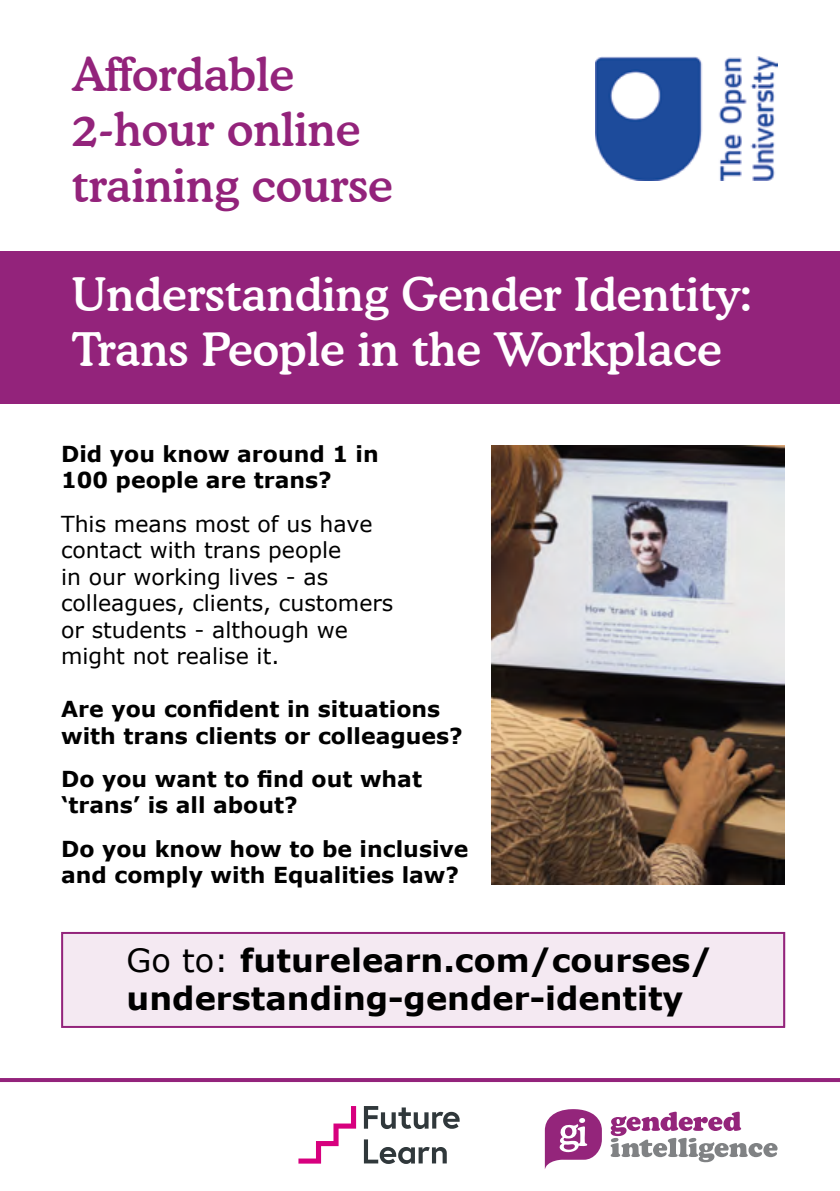
<style>
.page{position:relative;width:840px;height:1191px;background:#fff}
.page>*{position:absolute;margin:0;border:0;box-sizing:border-box;transform-origin:0 0}
.t1{font:500 46px/55.2px "Cooper BT";color:#fff}
.t2{font:500 46px/55.2px "Cooper BT";color:#93237b}
.t3{font:700 32px/38.4px "Verdana";color:#000}
.t4{font:700 22px/26.4px "Verdana";color:#000}
.t5{font:22px/26.4px "Verdana";color:#000}
.s1{font-weight:400}
</style>
<div class="page">
<div style="left:61px;top:932px;width:723px;height:94px;background:#f4e9f2"></div>
<div style="left:61px;top:932px;width:723px;height:96px;border:2px solid #93237b"></div>
<div style="left:0;top:251px;width:839px;height:152px;background:#93237b"></div>
<img style="left:595px;top:56px;width:182px;height:125px">
<svg style="left:364px;top:1106px;width:95px;height:23px"></svg>
<svg style="left:364px;top:1139px;width:82px;height:25px"></svg>
<svg style="left:298px;top:1106px;width:58px;height:57px"></svg>
<svg style="left:544px;top:1109px;width:57px;height:60px"></svg>
<svg style="left:610px;top:1111px;width:167px;height:51px"></svg>
<hr style="left:0;top:1078px;width:839px;height:4px;background:#93237b">
<img style="left:491px;top:445px;width:293px;height:439px">
<h1 class="t2" style="left:72px;top:47px;width:322px">Affordable<br>2-hour online training course</h1>
<h1 class="t1" style="left:71px;top:266px;width:682px">Understanding Gender Identity:<br>Trans People in the Workplace</h1>
<p class="t4" style="left:61px;top:441px;width:319px">Did you know around 1 in<br>100 people are trans?</p>
<p class="t5" style="left:61px;top:511px;width:333px">This means most of us have contact with trans people<br>in our working lives - as colleagues, clients, customers or students - although we might not realise it.</p>
<p class="t4" style="left:61px;top:696px;width:403px">Are you confident in situations with trans clients or colleagues?</p>
<p class="t4" style="left:61px;top:766px;width:362px">Do you want to find out what ‘trans’ is all about?</p>
<p class="t4" style="left:61px;top:836px;width:408px">Do you know how to be inclusive and comply with Equalities law?</p>
<h2 class="t3" style="left:127px;top:941px;width:587px"><span class="s1">Go to:</span> futurelearn.com/courses/ understanding-gender-identity</h2>
</div>
